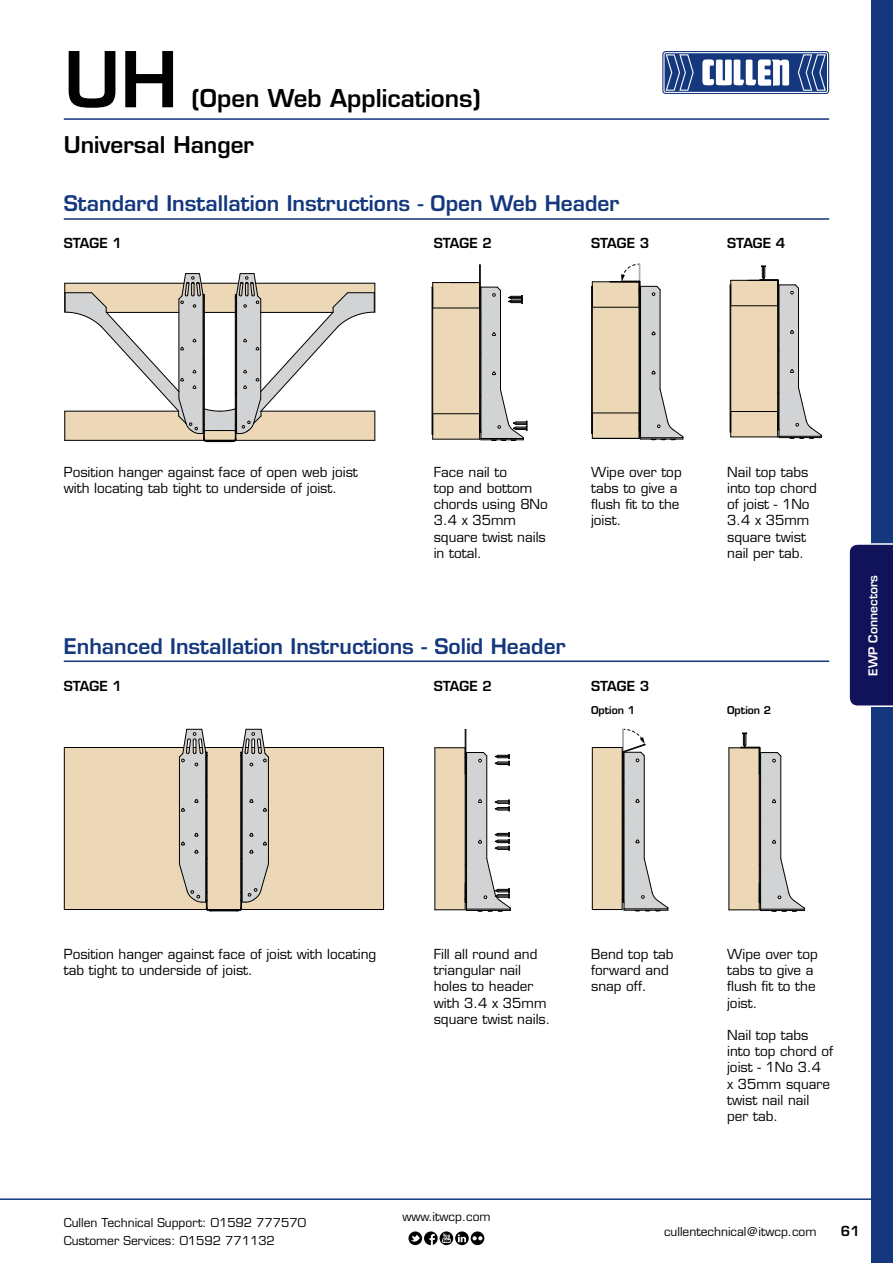
<style>
.page{position:relative;width:893px;height:1263px;background:#fff}
.page>*{position:absolute;margin:0;border:0;box-sizing:border-box;transform-origin:0 0}
.t1{font:600 75px "Eurostile LT Std";color:#000}
.t2{font:600 24px "Eurostile LT Std";color:#000}
.t3{font:600 22.5px "Eurostile LT Std";color:#000}
.t4{font:600 21px "Eurostile LT Std";color:#14377d}
.t5{font:13.5px/16.2px "Eurostile LT Std";color:#000}
.t6{font:600 13.5px "Eurostile LT Std";color:#000}
.t7{font:12px/18px "Eurostile LT Std";color:#000}
.t8{font:600 12px "Eurostile LT Std";color:#fff}
.t9{font:600 10.5px "Eurostile LT Std";color:#000}
</style>
<div class="page">
<div style="left:872px;top:0;width:21px;height:1263px;background:#14377d"></div>
<svg style="left:408px;top:1231px;width:76px;height:14px"></svg>
<svg style="left:662px;top:51px;width:167px;height:43px"></svg>
<hr style="left:64px;top:118px;width:765px;height:2px;background:#14377d">
<div style="left:849px;top:542px;width:44px;height:166px;background:#10125a"></div>
<hr style="left:64px;top:218px;width:765px;height:2px;background:#14377d">
<hr style="left:64px;top:660px;width:765px;height:2px;background:#14377d">
<div style="left:433px;top:283px;width:47px;height:156px;background:#ecd8b7"></div>
<div style="left:592px;top:282px;width:47px;height:156px;background:#ecd8b7"></div>
<div style="left:731px;top:280px;width:47px;height:157px;background:#ecd8b7"></div>
<hr style="left:433px;top:439px;width:47px;height:1px;background:#000">
<svg style="left:479px;top:265px;width:49px;height:176px"></svg>
<hr style="left:731px;top:437px;width:47px;height:1px;background:#000">
<svg style="left:760px;top:266px;width:62px;height:173px"></svg>
<hr style="left:592px;top:438px;width:47px;height:1px;background:#000">
<hr style="left:433px;top:308px;width:47px;height:1px;background:#000">
<hr style="left:433px;top:413px;width:47px;height:1px;background:#000">
<hr style="left:432px;top:287px;width:1px;height:147px;background:#000">
<hr style="left:592px;top:307px;width:47px;height:1px;background:#000">
<hr style="left:592px;top:413px;width:47px;height:1px;background:#000">
<hr style="left:591px;top:286px;width:1px;height:147px;background:#000">
<hr style="left:592px;top:286px;width:1px;height:147px;background:#000">
<hr style="left:731px;top:305px;width:47px;height:1px;background:#000">
<hr style="left:731px;top:411px;width:47px;height:1px;background:#000">
<hr style="left:730px;top:285px;width:1px;height:147px;background:#000">
<hr style="left:433px;top:282px;width:47px;height:1px;background:#000">
<hr style="left:592px;top:281px;width:47px;height:1px;background:#000">
<hr style="left:731px;top:280px;width:47px;height:1px;background:#000">
<svg style="left:610px;top:264px;width:74px;height:176px"></svg>
<svg style="left:64px;top:273px;width:312px;height:169px"></svg>
<div style="left:64px;top:747px;width:320px;height:162px;background:#ecd8b7"></div>
<hr style="left:264px;top:747px;width:120px;height:1px;background:#000">
<hr style="left:64px;top:909px;width:320px;height:1px;background:#000">
<hr style="left:64px;top:747px;width:120px;height:1px;background:#000">
<svg style="left:179px;top:728px;width:90px;height:183px"></svg>
<hr style="left:383px;top:747px;width:1px;height:162px;background:#000">
<hr style="left:64px;top:747px;width:1px;height:162px;background:#000">
<div style="left:435px;top:748px;width:30px;height:162px;background:#ecd8b7"></div>
<hr style="left:435px;top:747px;width:30px;height:1px;background:#000">
<hr style="left:435px;top:909px;width:30px;height:1px;background:#000">
<hr style="left:435px;top:748px;width:1px;height:162px;background:#000">
<svg style="left:465px;top:729px;width:46px;height:183px"></svg>
<div style="left:592px;top:747px;width:30px;height:162px;background:#ecd8b7"></div>
<hr style="left:592px;top:747px;width:1px;height:162px;background:#000">
<hr style="left:592px;top:747px;width:31px;height:1px;background:#000">
<hr style="left:592px;top:909px;width:30px;height:1px;background:#000">
<svg style="left:622px;top:729px;width:47px;height:182px"></svg>
<hr style="left:622px;top:747px;width:1px;height:162px;background:#000">
<div style="left:729px;top:748px;width:30px;height:162px;background:#ecd8b7"></div>
<hr style="left:729px;top:748px;width:1px;height:162px;background:#000">
<hr style="left:729px;top:747px;width:30px;height:1px;background:#000">
<hr style="left:729px;top:909px;width:30px;height:1px;background:#000">
<svg style="left:741px;top:733px;width:64px;height:179px"></svg>
<hr style="left:0;top:1198px;width:872px;height:2px;background:#14377d">
<h1 class="t1" style="left:64px;top:33px;width:116px">UH</h1>
<h2 class="t2" style="left:192px;top:83px;width:291px">(Open Web Applications)</h2>
<h3 class="t3" style="left:64px;top:131px;width:192px">Universal Hanger</h3>
<h3 class="t4" style="left:64px;top:190px;width:557px">Standard Installation Instructions - Open Web Header</h3>
<p class="t6" style="left:64px;top:235px;width:60px">STAGE 1</p>
<p class="t6" style="left:434px;top:235px;width:60px">STAGE 2</p>
<p class="t6" style="left:591px;top:235px;width:60px">STAGE 3</p>
<p class="t6" style="left:727px;top:235px;width:60px">STAGE 4</p>
<p class="t5" style="left:64px;top:464px;width:296px">Position hanger against face of open web joist with locating tab tight to underside of joist.</p>
<p class="t5" style="left:434px;top:464px;width:116px">Face nail to<br>top and bottom chords using 8No<br>3.4 x 35mm square twist nails in total.</p>
<p class="t5" style="left:591px;top:464px;width:92px">Wipe over top tabs to give a flush fit to the joist.</p>
<p class="t5" style="left:727px;top:464px;width:91px">Nail top tabs into top chord of joist - 1No<br>3.4 x 35mm square twist nail per tab.</p>
<h3 class="t4" style="left:64px;top:633px;width:503px">Enhanced Installation Instructions - Solid Header</h3>
<p class="t8" style="left:866px;top:676px;width:102px;rotate:-90deg">EWP Connectors</p>
<p class="t6" style="left:64px;top:677px;width:60px">STAGE 1</p>
<p class="t6" style="left:434px;top:677px;width:60px">STAGE 2</p>
<p class="t6" style="left:591px;top:677px;width:60px">STAGE 3</p>
<p class="t9" style="left:591px;top:703px;width:46px">Option 1</p>
<p class="t9" style="left:727px;top:703px;width:46px">Option 2</p>
<p class="t5" style="left:64px;top:946px;width:314px">Position hanger against face of joist with locating tab tight to underside of joist.</p>
<p class="t5" style="left:434px;top:946px;width:118px">Fill all round and triangular nail holes to header with 3.4 x 35mm square twist nails.</p>
<p class="t7" style="left:64px;top:1213px;width:244px">Cullen Technical Support: 01592 777570<br>Customer Services: 01592 771132</p>
<p class="t7" style="left:402px;top:1208px;width:90px">www.itwcp.com</p>
<p class="t5" style="left:591px;top:946px;width:84px">Bend top tab forward and snap off.</p>
<p class="t5" style="left:727px;top:946px;width:92px">Wipe over top tabs to give a flush fit to the joist.</p>
<p class="t5" style="left:727px;top:1027px;width:108px">Nail top tabs into top chord of joist - 1No 3.4<br>x 35mm square twist nail nail per tab.</p>
<p class="t7" style="left:664px;top:1222px;width:154px">cullentechnical@itwcp.com</p>
<p class="t6" style="left:841px;top:1223px;width:21px">61</p>
</div>
